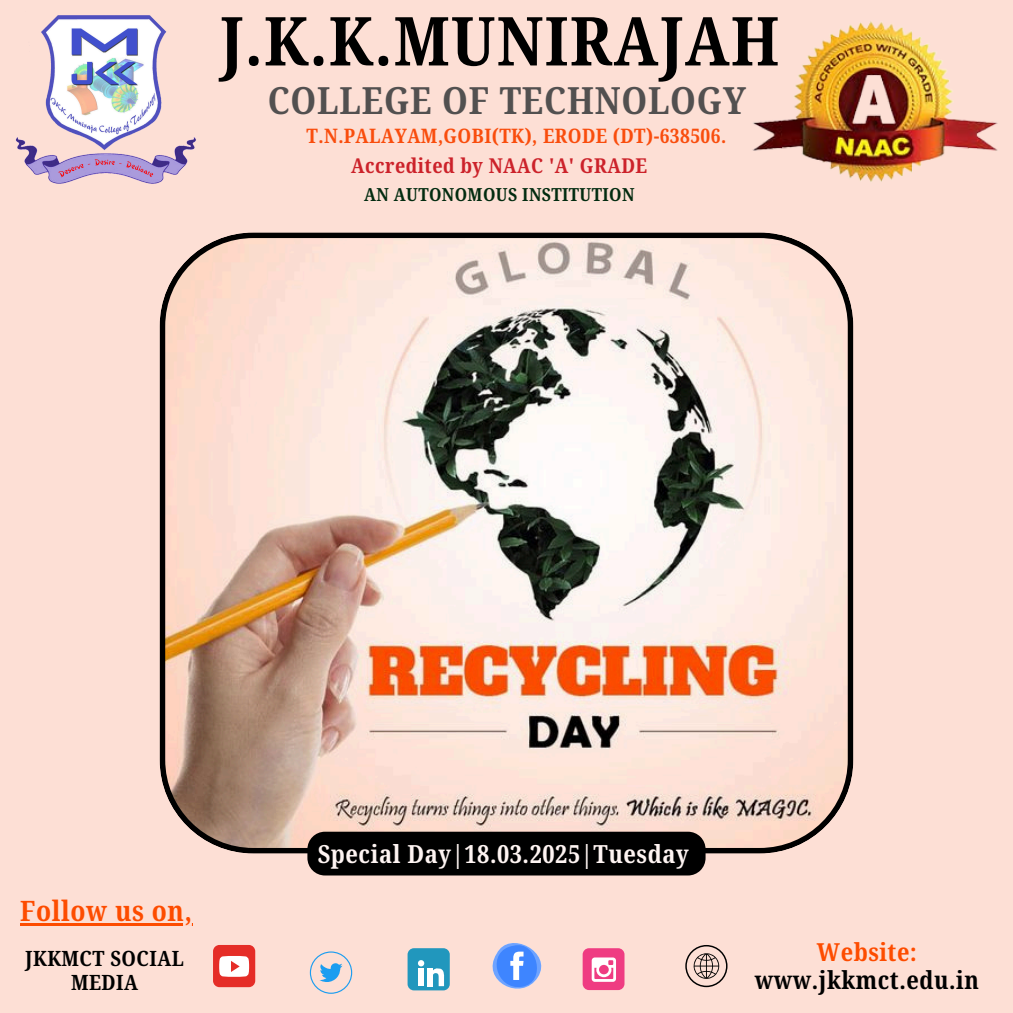
<style>
.page{position:relative;width:1013px;height:1013px;background:#fff}
.page>*{position:absolute;margin:0;border:0;box-sizing:border-box;transform-origin:0 0}
.t1{font:700 67.5px "Noto Serif Ethiopic Condensed";letter-spacing:.02em;color:#000}
.t2{font:700 37.5px "Noto Serif Ethiopic Condensed";letter-spacing:.02em;color:#525050}
.t3{font:700 28.12px "Noto Serif Ethiopic Condensed";letter-spacing:.02em;color:#fd4c00}
.t4{font:700 25px "Noto Serif Ethiopic Condensed";letter-spacing:.02em;color:#fef4f2}
.t5{font:700 24.88px/28.1px "Noto Serif Ethiopic Condensed";letter-spacing:.02em;color:#000;text-align:center}
.t6{font:700 21.12px/23.5px "Noto Serif Ethiopic Condensed";letter-spacing:.02em;color:#000;text-align:center}
.t7{font:700 20.5px "Noto Serif Ethiopic Condensed";letter-spacing:.02em;color:#cc222a}
.t8{font:700 20px "Noto Serif Ethiopic Condensed";letter-spacing:.02em;color:#f94d0d}
.t9{font:700 18px "Noto Serif Ethiopic Condensed";letter-spacing:.02em;color:#022b10}
.s1{color:#fd4c00}
</style>
<div class="page">
<div style="left:0;top:0;width:1012px;height:1012px;background:#fddfd5"></div>
<svg style="left:492px;top:943px;width:50px;height:46px"></svg>
<div style="left:213px;top:944px;width:42px;height:43px;background:#e52d27;border-radius:6px"></div>
<svg style="left:219px;top:956px;width:30px;height:20px"></svg>
<div style="left:582px;top:948px;width:42px;height:42px;background:#ef3c82;border-radius:6px"></div>
<svg style="left:591px;top:957px;width:25px;height:24px"></svg>
<div style="left:407px;top:948px;width:43px;height:42px;background:#2197bd;border-radius:6px"></div>
<svg style="left:418px;top:960px;width:6px;height:6px"></svg>
<div style="left:418px;top:968px;width:6px;height:18px;background:#fff"></div>
<div style="left:427px;top:968px;width:5px;height:18px;background:#fff"></div>
<svg style="left:432px;top:968px;width:12px;height:18px"></svg>
<svg style="left:310px;top:951px;width:42px;height:42px"></svg>
<img style="left:16px;top:15px;width:180px;height:169px">
<svg style="left:685px;top:945px;width:42px;height:42px"></svg>
<img style="left:752px;top:21px;width:246px;height:161px">
<svg style="left:160px;top:232px;width:693px;height:621px"></svg>
<hr style="left:20px;top:922px;width:173px;height:3px;background:#fd4c00">
<div style="left:307px;top:831px;width:398px;height:44px;background:#000"></div>
<p class="t1" style="left:220px;top:-7px;width:561px">J.K.K.MUNIRAJAH</p>
<p class="t2" style="left:268px;top:74px;width:479px">COLLEGE OF TECHNOLOGY</p>
<p class="t8" style="left:306px;top:122px;width:421px">T.N.PALAYAM,GOBI(TK), ERODE (DT)-638506.</p>
<h4 class="t7" style="left:351px;top:151px;width:297px">Accredited by NAAC 'A' GRADE</h4>
<h5 class="t9" style="left:364px;top:182px;width:272px">AN AUTONOMOUS INSTITUTION</h5>
<p class="t3" style="left:20px;top:890px;width:173px">Follow us on,</p>
<p class="t6" style="left:25px;top:946px;width:160px">JKKMCT SOCIAL<br>MEDIA</p>
<h3 class="t4" style="left:318px;top:836px;width:372px">Special Day|18.03.2025|Tuesday</h3>
<h1 class="t5" style="left:754px;top:937px;width:226px"><span class="s1">Website: </span>www.jkkmct.edu.in</h1>
</div>
